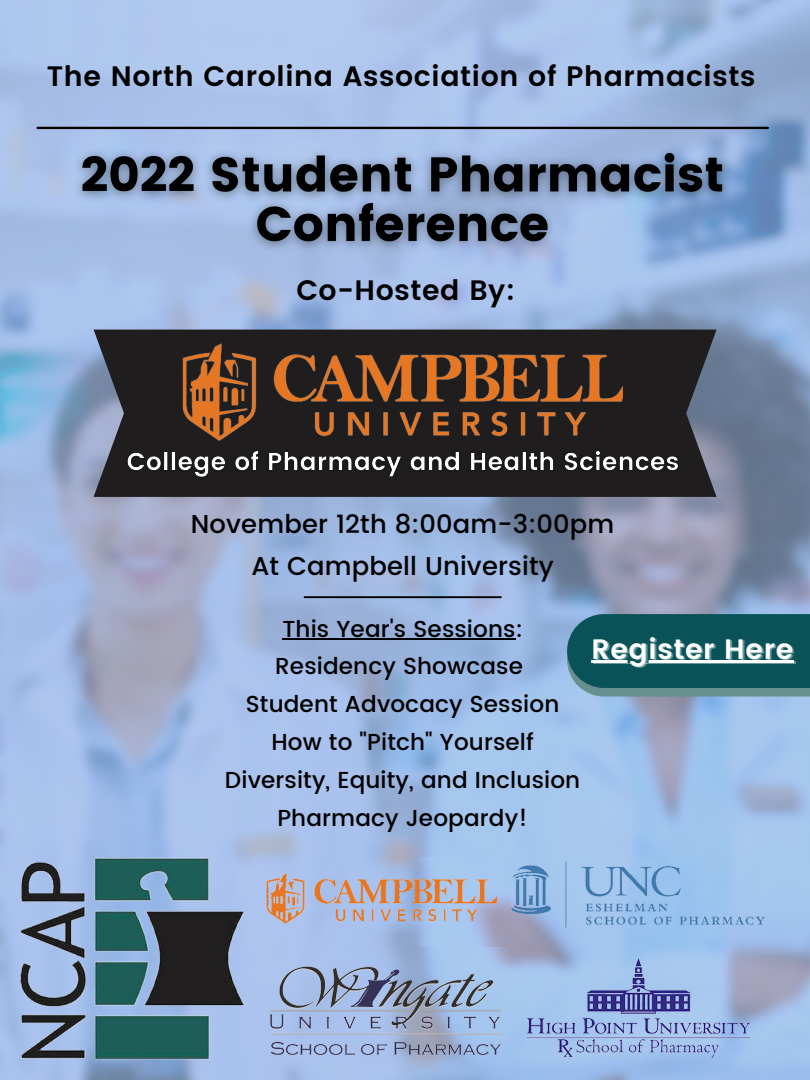
<style>
.page{position:relative;width:810px;height:1080px;background:#fff}
.page>*{position:absolute;margin:0;border:0;box-sizing:border-box;transform-origin:0 0}
.t1{font:600 28.12px "Poppins";letter-spacing:.025em;color:#000}
.t2{font:600 28.12px "Poppins";letter-spacing:.025em;color:#fff}
.t3{font:500 25.81px/42.2px "Poppins";letter-spacing:.005em;color:#000;text-align:center}
.t4{font:500 23.12px/38px "Poppins";letter-spacing:.005em;color:#000;text-align:center}
</style>
<div class="page">
<img style="left:0;top:0;width:810px;height:1080px">
<hr style="left:38px;top:127px;width:730px;height:2px;background:#000">
<hr style="left:305px;top:596px;width:196px;height:2px;background:#000">
<img style="left:17px;top:849px;width:777px;height:231px">
<svg style="left:94px;top:330px;width:623px;height:167px;background:#35373e"></svg>
<svg style="left:567px;top:614px;width:243px;height:83px;background:#175c63"></svg>
<img style="left:163px;top:323px;width:479px;height:114px">
<img style="left:253px;top:858px;width:257px;height:89px">
<img style="left:256px;top:862px;width:250px;height:72px">
<img style="left:66px;top:124px;width:673px;height:159px">
<hr style="left:282px;top:638px;width:234px;height:2px;background:#000">
<img style="left:120px;top:437px;width:566px;height:53px">
<hr style="left:593px;top:661px;width:203px;height:3px;background:#6a979a">
<hr style="left:591px;top:660px;width:203px;height:3px;background:#fff">
<p class="t1" style="left:47px;top:60px;width:710px">The North Carolina Association of Pharmacists</p>
<p class="t1" style="left:296px;top:274px;width:220px">Co-Hosted By:</p>
<p class="t3" style="left:191px;top:503px;width:425px">November 12th 8:00am-3:00pm<br>At Campbell University</p>
<p class="t4" style="left:225px;top:610px;width:357px">This Year's Sessions:<br>Residency Showcase<br>Student Advocacy Session<br>How to "Pitch" Yourself<br>Diversity, Equity, and Inclusion<br>Pharmacy Jeopardy!</p>
<p class="t2" style="left:591px;top:632px;width:203px">Register Here</p>
</div>
